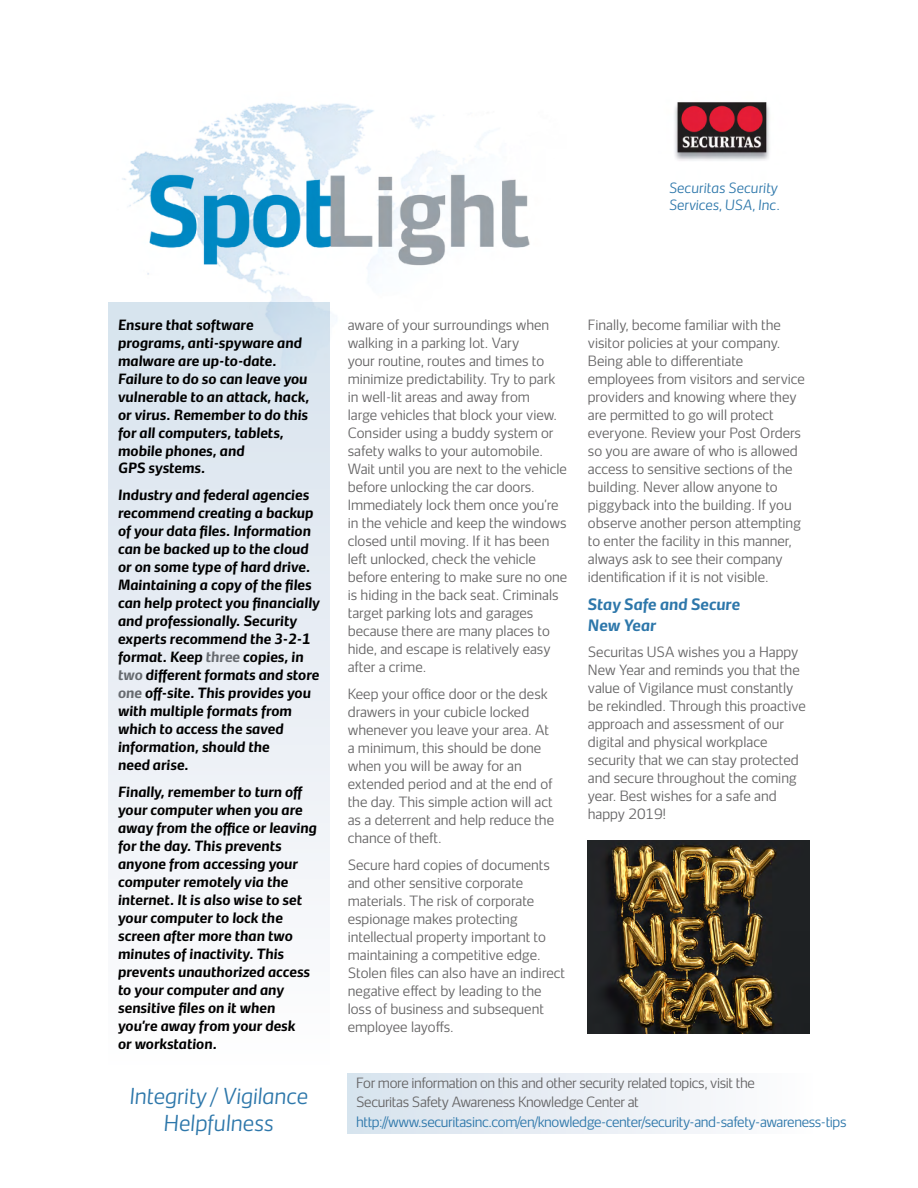
<style>
.page{position:relative;width:918px;height:1188px;background:#fff}
.page>*{position:absolute;margin:0;border:0;box-sizing:border-box;transform-origin:0 0}
.t1{font:italic 300 21px/27px "Securitas Sans";color:#2d77aa;text-align:center}
.t2{font:italic 700 15px/21px "Securitas Sans";color:#2d77aa}
.t3{font:300 13.5px/18px "Securitas Sans";color:#656465}
.t4{font:italic 700 13.5px/18px "Securitas Sans";color:#000}
.t5{font:300 13.5px/19.5px "Securitas Sans";letter-spacing:-.025em;color:#656465}
.t6{font:300 13.5px "Securitas Sans";letter-spacing:-.025em;color:#2d77aa}
.t7{font:italic 300 13.5px/16.2px "Securitas Sans";color:#2d77aa}
.s1{color:#666a6f}
</style>
<div class="page">
<img style="left:122px;top:102px;width:688px;height:932px">
<div style="left:108px;top:302px;width:222px;height:886px;background:linear-gradient(to bottom,#d6e2ed,#fff)"></div>
<div style="left:348px;top:1073px;width:570px;height:60px;background:linear-gradient(to right,#d7e2ed,#fff)"></div>
<img style="left:588px;top:841px;width:222px;height:192px">
<p class="t7" style="left:669px;top:179px;width:113px">Securitas Security<br>Services, USA, Inc.</p>
<p class="t4" style="left:118px;top:314px;width:193px">Ensure that software programs, anti-spyware and malware are up-to-date.<br>Failure to do so can leave you vulnerable to an attack, hack, or virus. Remember to do this for all computers, tablets, mobile phones, and<br>GPS systems.</p>
<p class="t4" style="left:118px;top:485px;width:203px">Industry and federal agencies recommend creating a backup of your data files. Information can be backed up to the cloud or on some type of hard drive.<br>Maintaining a copy of the files can help protect you financially and professionally. Security experts recommend the 3-2-1 format. Keep <span class="s1">three</span> copies, in <span class="s1">two</span> different formats and store <span class="s1">one</span> off-site. This provides you with multiple formats from which to access the saved information, should the<br>need arise.</p>
<p class="t4" style="left:118px;top:782px;width:200px">Finally, remember to turn off your computer when you are away from the office or leaving for the day. This prevents anyone from accessing your computer remotely via the internet. It is also wise to set your computer to lock the screen after more than two minutes of inactivity. This prevents unauthorized access to your computer and any sensitive files on it when you’re away from your desk<br>or workstation.</p>
<h1 class="t1" style="left:130px;top:1080px;width:180px">Integrity / Vigilance<br>Helpfulness</h1>
<p class="t5" style="left:356px;top:1071px;width:400px">For more information on this and other security related topics, visit the<br>Securitas Safety Awareness Knowledge Center at</p>
<p class="t3" style="left:588px;top:314px;width:219px">Finally, become familiar with the visitor policies at your company.<br>Being able to differentiate employees from visitors and service providers and knowing where they are permitted to go will protect everyone. Review your Post Orders so you are aware of who is allowed access to sensitive sections of the building. Never allow anyone to piggyback into the building. If you observe another person attempting to enter the facility in this manner, always ask to see their company identification if it is not visible.</p>
<p class="t2" style="left:588px;top:592px;width:154px">Stay Safe and Secure<br>New Year</p>
<p class="t3" style="left:588px;top:641px;width:219px">Securitas USA wishes you a Happy<br>New Year and reminds you that the value of Vigilance must constantly be rekindled. Through this proactive approach and assessment of our digital and physical workplace security that we can stay protected and secure throughout the coming year. Best wishes for a safe and happy 2019!</p>
<p class="t3" style="left:348px;top:314px;width:221px">aware of your surroundings when walking in a parking lot. Vary<br>your routine, routes and times to minimize predictability. Try to park in well-lit areas and away from<br>large vehicles that block your view.<br>Consider using a buddy system or safety walks to your automobile.<br>Wait until you are next to the vehicle before unlocking the car doors.<br>Immediately lock them once you’re in the vehicle and keep the windows closed until moving. If it has been left unlocked, check the vehicle before entering to make sure no one is hiding in the back seat. Criminals target parking lots and garages because there are many places to hide, and escape is relatively easy after a crime.</p>
<p class="t3" style="left:348px;top:683px;width:208px">Keep your office door or the desk drawers in your cubicle locked whenever you leave your area. At a minimum, this should be done when you will be away for an extended period and at the end of the day. This simple action will act as a deterrent and help reduce the chance of theft.</p>
<p class="t3" style="left:348px;top:854px;width:219px">Secure hard copies of documents and other sensitive corporate materials. The risk of corporate espionage makes protecting intellectual property important to maintaining a competitive edge.<br>Stolen files can also have an indirect negative effect by leading to the loss of business and subsequent employee layoffs.</p>
<p class="t6" style="left:356px;top:1110px;width:492px">http://www.securitasinc.com/en/knowledge-center/security-and-safety-awareness-tips</p>
</div>
